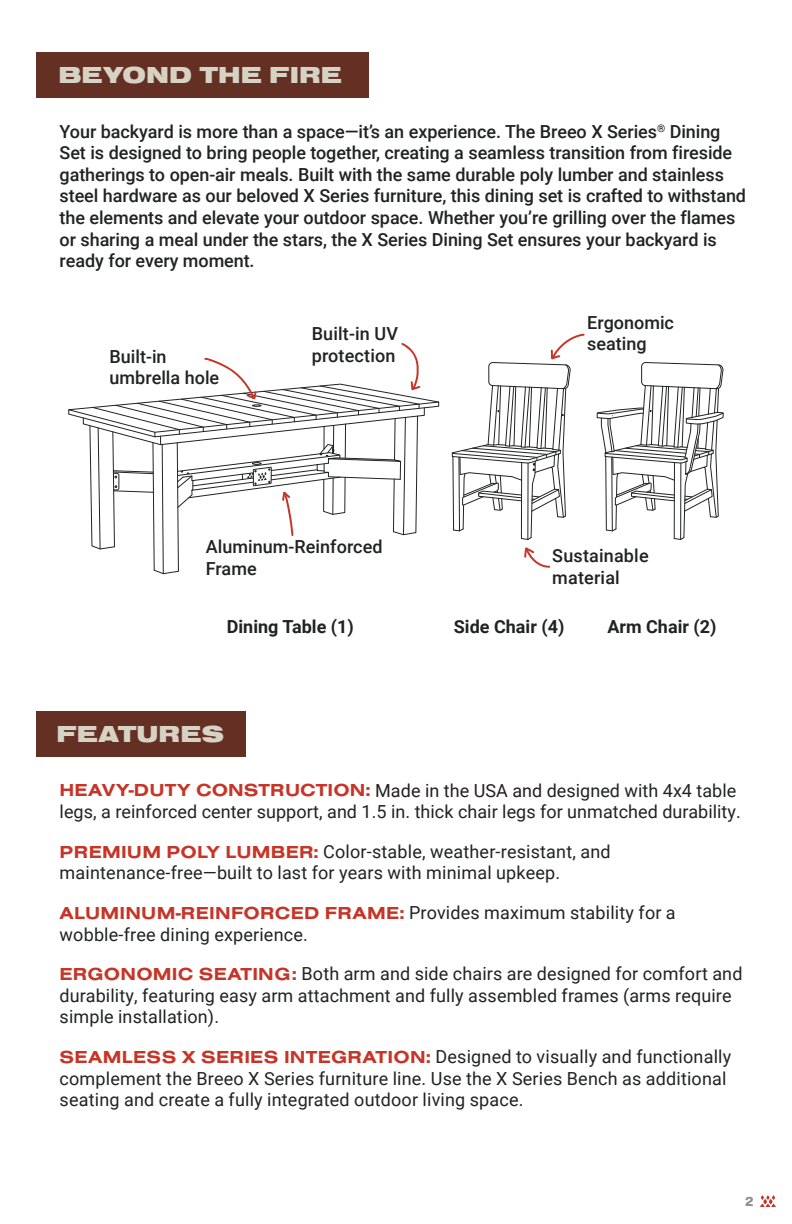
<style>
.page{position:relative;width:792px;height:1224px;background:#fff}
.page>*{position:absolute;margin:0;border:0;box-sizing:border-box;transform-origin:0 0}
.t1{font:900 24px "Nimbus San Ext";color:#cfccbe}
.t2{font:900 24px "Nimbus San Ext";color:#d6d2c4}
.t3{font:18px/21.6px "Roboto";letter-spacing:.01em;color:#212322}
.t4{font:500 18px/21.6px "Roboto";letter-spacing:-.005em;color:#212322}
.t5{font:700 18px "Nimbus San Ext";letter-spacing:.005em;color:#c63527}
.t6{font:700 18px "Roboto";color:#212322}
.t7{font:700 14px "Nimbus San Ext";color:#8e9089}
.s1{font-family:"Roboto";font-weight:400;color:#231f20}
.s2{font-family:"Roboto";font-weight:400;color:#212322}
.s3{font-family:"Nimbus San Ext";font-weight:700;color:#c63527}
</style>
<div class="page">
<div style="left:36px;top:711px;width:209px;height:45px;background:#653024"></div>
<svg style="left:760px;top:1195px;width:16px;height:12px"></svg>
<div style="left:37px;top:52px;width:332px;height:46px;background:#653024"></div>
<svg style="left:596px;top:362px;width:128px;height:178px"></svg>
<svg style="left:68px;top:343px;width:372px;height:232px"></svg>
<svg style="left:451px;top:334px;width:134px;height:206px"></svg>
<svg style="left:524px;top:547px;width:26px;height:21px"></svg>
<h1 class="t1" style="left:58px;top:62px;width:285px">BEYOND THE FIRE</h1>
<p class="t4" style="left:60px;top:120px;width:688px">Your backyard is more than a space—it’s an experience. The Breeo X Series<sup>®</sup> Dining Set is designed to bring people together, creating a seamless transition from fireside gatherings to open-air meals. Built with the same durable poly lumber and stainless steel hardware as our beloved X Series furniture, this dining set is crafted to withstand the elements and elevate your outdoor space. Whether you’re grilling over the flames or sharing a meal under the stars, the X Series Dining Set ensures your backyard is ready for every moment.</p>
<p class="t4" style="left:110px;top:345px;width:111px">Built-in umbrella hole</p>
<p class="t4" style="left:312px;top:322px;width:88px">Built-in UV protection</p>
<p class="t4" style="left:206px;top:535px;width:178px">Aluminum-Reinforced<br>Frame</p>
<p class="t4" style="left:587px;top:311px;width:88px">Ergonomic seating</p>
<p class="t4" style="left:552px;top:545px;width:98px">Sustainable material</p>
<p class="t6" style="left:227px;top:614px;width:129px">Dining Table (1)</p>
<p class="t6" style="left:454px;top:614px;width:112px">Side Chair (4)</p>
<p class="t6" style="left:607px;top:614px;width:111px">Arm Chair (2)</p>
<h1 class="t2" style="left:56px;top:720px;width:169px">FEATURES</h1>
<p class="t5" style="left:60px;top:778px;width:678px">HEAVY-DUTY CONSTRUCTION: <span class="s1">Made in the USA and</span> <span class="s2">designed with 4x4 table</span></p>
<p class="t3" style="left:60px;top:800px;width:683px">legs, a reinforced center support, and 1.5 in. thick chair legs for unmatched durability.</p>
<p class="t3" style="left:60px;top:840px;width:553px"><span class="s3">PREMIUM POLY LUMBER:</span> Color-stable, weather-resistant, and maintenance-free—built to last for years with minimal upkeep.</p>
<p class="t3" style="left:60px;top:902px;width:618px"><span class="s3">ALUMINUM-REINFORCED FRAME:</span> Provides maximum stability for a wobble-free dining experience.</p>
<p class="t3" style="left:60px;top:963px;width:684px"><span class="s3">ERGONOMIC SEATING:</span> Both arm and side chairs are designed for comfort and durability, featuring easy arm attachment and fully assembled frames (arms require simple installation).</p>
<p class="t3" style="left:60px;top:1045px;width:673px"><span class="s3">SEAMLESS X SERIES INTEGRATION:</span> Designed to visually and functionally complement the Breeo X Series furniture line. Use the X Series Bench as additional seating and create a fully integrated outdoor living space.</p>
<p class="t7" style="left:745px;top:1192px;width:11px">2</p>
</div>
